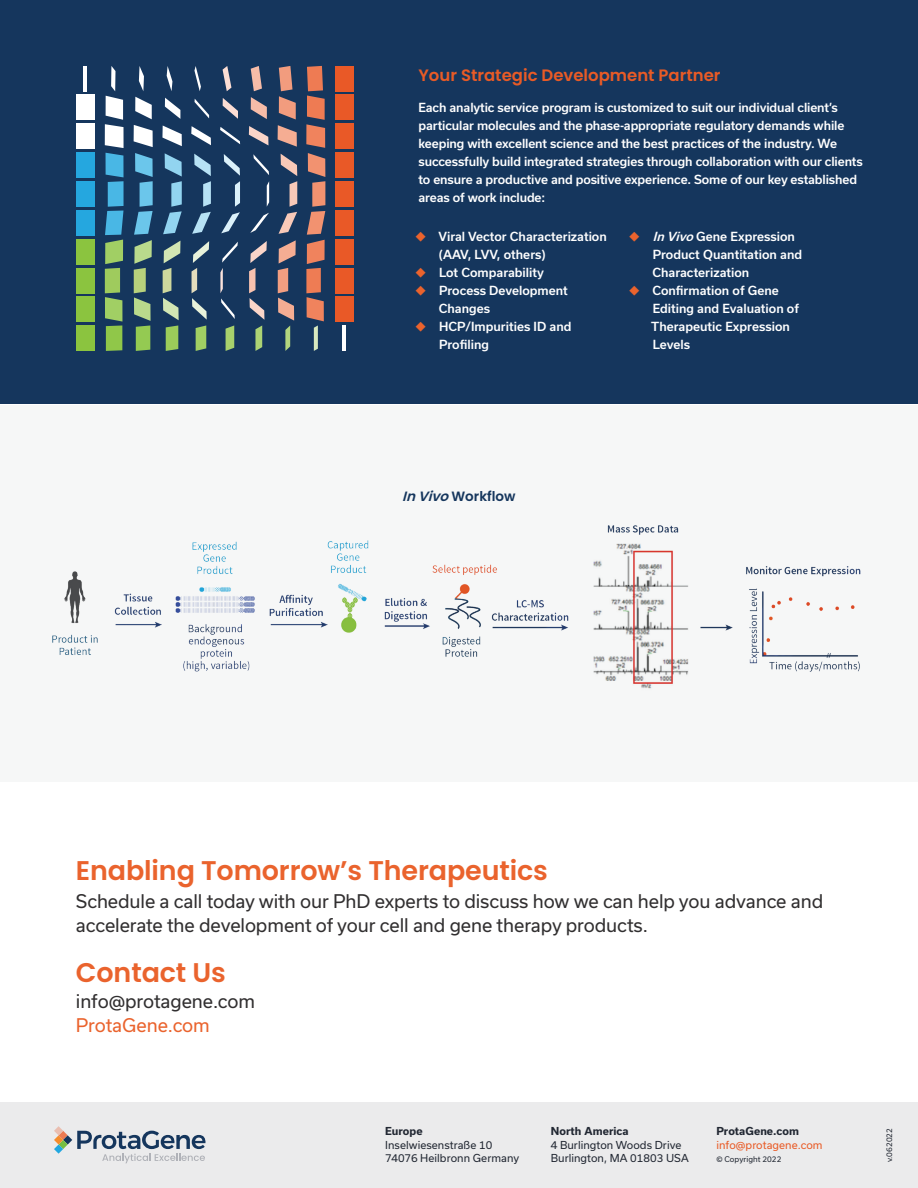
<style>
.page{position:relative;width:918px;height:1188px;background:#fff}
.page>*{position:absolute;margin:0;border:0;box-sizing:border-box;transform-origin:0 0}
.t1{font:600 27px "Poppins";letter-spacing:-.005em;color:#ea632d}
.t2{font:18px/24px "Usual";letter-spacing:-.005em;color:#312f30}
.t3{font:18px "Usual";letter-spacing:-.005em;color:#ea632d}
.t4{font:600 16.5px "Poppins";color:#e95b26}
.t5{font:600 13.5px "Poppins";color:#15365d}
.t6{font:500 12px/18px "Usual";letter-spacing:-.01em;color:#fff}
.t7{font:10.5px/13.5px "Usual";letter-spacing:.005em;color:#222833}
.t8{font:700 10.5px "Usual";letter-spacing:.005em;color:#222833}
.t9{font:10.5px "Usual";letter-spacing:.005em;color:#e95b26}
.t10{font:7.5px "Usual";letter-spacing:.005em;color:#222833}
.s1{font-style:italic}
</style>
<div class="page">
<div style="left:0;top:1102px;width:918px;height:86px;background:#ebebec"></div>
<svg style="left:54px;top:1126px;width:152px;height:37px"></svg>
<div style="left:0;top:405px;width:918px;height:377px;background:#f6f7f7"></div>
<div style="left:0;top:0;width:918px;height:404px;background:#15365d"></div>
<div style="left:335px;top:124px;width:19px;height:25px;background:#e95927"></div>
<svg style="left:278px;top:125px;width:19px;height:22px"></svg>
<svg style="left:249px;top:126px;width:19px;height:19px"></svg>
<svg style="left:220px;top:127px;width:20px;height:17px"></svg>
<svg style="left:191px;top:126px;width:20px;height:19px"></svg>
<svg style="left:162px;top:126px;width:20px;height:20px"></svg>
<svg style="left:134px;top:125px;width:19px;height:22px"></svg>
<div style="left:76px;top:124px;width:18px;height:25px;background:#fff"></div>
<div style="left:335px;top:95px;width:19px;height:25px;background:#e95927"></div>
<svg style="left:251px;top:97px;width:16px;height:22px"></svg>
<svg style="left:223px;top:98px;width:15px;height:21px"></svg>
<svg style="left:195px;top:99px;width:14px;height:19px"></svg>
<svg style="left:165px;top:98px;width:15px;height:21px"></svg>
<svg style="left:135px;top:97px;width:17px;height:22px"></svg>
<div style="left:76px;top:95px;width:18px;height:25px;background:#fff"></div>
<div style="left:335px;top:66px;width:19px;height:25px;background:#e95927"></div>
<svg style="left:279px;top:66px;width:17px;height:53px"></svg>
<svg style="left:251px;top:66px;width:11px;height:25px"></svg>
<svg style="left:223px;top:66px;width:8px;height:25px"></svg>
<svg style="left:194px;top:66px;width:7px;height:25px"></svg>
<svg style="left:167px;top:66px;width:5px;height:25px"></svg>
<svg style="left:139px;top:66px;width:5px;height:25px"></svg>
<hr style="left:83px;top:66px;width:4px;height:25px;background:#fff">
<div style="left:335px;top:152px;width:19px;height:26px;background:#e95927"></div>
<svg style="left:253px;top:154px;width:16px;height:21px"></svg>
<div style="left:76px;top:152px;width:18px;height:26px;background:#25a7df"></div>
<div style="left:335px;top:297px;width:19px;height:25px;background:#e95927"></div>
<div style="left:76px;top:297px;width:18px;height:25px;background:#8bc43f"></div>
<div style="left:335px;top:239px;width:19px;height:26px;background:#e95927"></div>
<div style="left:76px;top:239px;width:18px;height:26px;background:#8bc43f"></div>
<div style="left:335px;top:181px;width:19px;height:26px;background:#e95927"></div>
<svg style="left:267px;top:181px;width:2px;height:25px"></svg>
<div style="left:76px;top:181px;width:18px;height:26px;background:#25a7df"></div>
<div style="left:335px;top:268px;width:19px;height:25px;background:#e95927"></div>
<svg style="left:220px;top:242px;width:18px;height:77px"></svg>
<div style="left:76px;top:268px;width:18px;height:25px;background:#8bc43f"></div>
<div style="left:335px;top:210px;width:19px;height:26px;background:#e95927"></div>
<svg style="left:279px;top:154px;width:18px;height:80px"></svg>
<svg style="left:250px;top:213px;width:19px;height:20px"></svg>
<svg style="left:221px;top:154px;width:19px;height:79px"></svg>
<svg style="left:192px;top:154px;width:19px;height:80px"></svg>
<svg style="left:163px;top:153px;width:19px;height:81px"></svg>
<div style="left:76px;top:210px;width:18px;height:26px;background:#25a7df"></div>
<hr style="left:342px;top:325px;width:4px;height:26px;background:#fff">
<svg style="left:306px;top:66px;width:19px;height:285px"></svg>
<svg style="left:278px;top:240px;width:18px;height:111px"></svg>
<svg style="left:249px;top:241px;width:18px;height:110px"></svg>
<svg style="left:226px;top:325px;width:8px;height:26px"></svg>
<svg style="left:192px;top:241px;width:17px;height:110px"></svg>
<svg style="left:163px;top:241px;width:17px;height:110px"></svg>
<svg style="left:134px;top:153px;width:19px;height:198px"></svg>
<svg style="left:105px;top:66px;width:19px;height:285px"></svg>
<div style="left:76px;top:325px;width:18px;height:26px;background:#8bc43f"></div>
<img style="left:52px;top:526px;width:809px;height:163px">
<h3 class="t4" style="left:418px;top:66px;width:304px">Your Strategic Development Partner</h3>
<p class="t6" style="left:418px;top:99px;width:446px">Each analytic service program is customized to suit our individual client’s particular molecules and the phase-appropriate regulatory demands while keeping with excellent science and the best practices of the industry. We successfully build integrated strategies through collaboration with our clients to ensure a productive and positive experience. Some of our key established areas of work include:</p>
<p class="t6" style="left:438px;top:227px;width:170px">Viral Vector Characterization (AAV, LVV, others)<br>Lot Comparability<br>Process Development<br>Changes<br>HCP/Impurities ID and<br>Profiling</p>
<p class="t6" style="left:651px;top:227px;width:152px"><span class="s1">InVivo</span> Gene Expression<br>Product Quantitation and<br>Characterization<br>Confirmation of Gene<br>Editing and Evaluation of<br>Therapeutic Expression<br>Levels</p>
<p class="t5" style="left:402px;top:489px;width:115px"><span class="s1">InVivo</span>Workflow</p>
<h1 class="t1" style="left:76px;top:855px;width:474px">Enabling Tomorrow’s Therapeutics</h1>
<h2 class="t2" style="left:76px;top:889px;width:749px">Schedule a call today with our PhD experts to discuss how we can help you advance and accelerate the development of your cell and gene therapy products.</h2>
<h1 class="t1" style="left:76px;top:957px;width:152px">Contact Us</h1>
<h2 class="t2" style="left:76px;top:989px;width:181px">info@protagene.com</h2>
<h2 class="t3" style="left:76px;top:1015px;width:135px">ProtaGene.com</h2>
<p class="t8" style="left:385px;top:1125px;width:39px">Europe</p>
<p class="t7" style="left:385px;top:1138px;width:136px">Inselwiesenstraße 10<br>74076 Heilbronn Germany</p>
<p class="t8" style="left:551px;top:1125px;width:79px">North America</p>
<p class="t7" style="left:551px;top:1138px;width:139px">4 Burlington Woods Drive<br>Burlington, MA 01803 USA</p>
<p class="t8" style="left:716px;top:1125px;width:84px">ProtaGene.com</p>
<p class="t9" style="left:716px;top:1139px;width:108px">info@protagene.com</p>
<p class="t10" style="left:716px;top:1155px;width:67px">© Copyright 2022</p>
<p class="t10" style="left:885px;top:1162px;width:36px;rotate:-90deg">v.062022</p>
</div>
